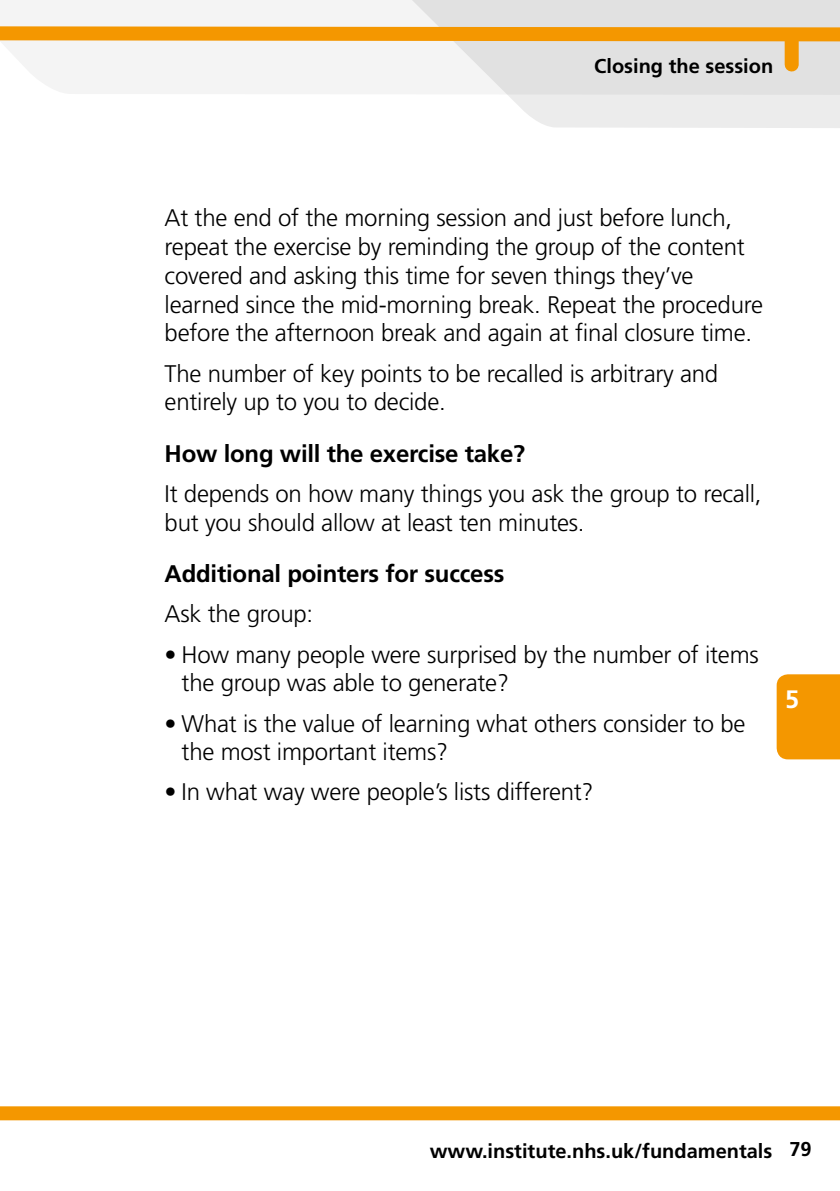
<style>
.page{position:relative;width:840px;height:1191px;background:#fff}
.page>*{position:absolute;margin:0;border:0;box-sizing:border-box;transform-origin:0 0}
.t1{font:700 25.2px "Frutiger";color:#fff}
.t2{font:300 24px/28.8px "Frutiger";letter-spacing:-.01em;color:#000}
.t3{font:700 24px "Frutiger";letter-spacing:-.01em;color:#000}
.t4{font:700 20px "Frutiger";color:#000}
</style>
<div class="page">
<div style="left:0;top:1106px;width:839px;height:14px;background:#f49700"></div>
<div style="left:0;top:0;width:393px;height:20px;background:#f4f4f4"></div>
<svg style="left:393px;top:0;width:446px;height:128px"></svg>
<svg style="left:0;top:20px;width:839px;height:89px"></svg>
<div style="left:784px;top:39px;width:14px;height:26px;background:#f49700"></div>
<div style="left:776px;top:674px;width:63px;height:85px;background:#f49700"></div>
<p class="t4" style="left:594px;top:54px;width:180px">Closing the session</p>
<p class="t2" style="left:164px;top:204px;width:599px">At the end of the morning session and just before lunch, repeat the exercise by reminding the group of the content covered and asking this time for seven things they’ve learned since the mid-morning break. Repeat the procedure before the afternoon break and again at final closure time.</p>
<p class="t2" style="left:164px;top:359px;width:555px">The number of key points to be recalled is arbitrary and entirely up to you to decide.</p>
<p class="t3" style="left:164px;top:439px;width:362px">How long will the exercise take?</p>
<p class="t2" style="left:164px;top:479px;width:598px">It depends on how many things you ask the group to recall, but you should allow at least ten minutes.</p>
<p class="t3" style="left:164px;top:560px;width:341px">Additional pointers for success</p>
<p class="t2" style="left:164px;top:600px;width:150px">Ask the group:</p>
<p class="t2" style="left:181px;top:640px;width:578px;text-indent:-17px">• How many people were surprised by the number of items the group was able to generate?</p>
<p class="t2" style="left:181px;top:709px;width:565px;text-indent:-17px">• What is the value of learning what others consider to be the most important items?</p>
<p class="t2" style="left:164px;top:778px;width:430px">• In what way were people’s lists different?</p>
<p class="t1" style="left:784px;top:684px;width:16px">5</p>
<p class="t4" style="left:429px;top:1138px;width:383px">www.institute.nhs.uk/fundamentals 79</p>
</div>
